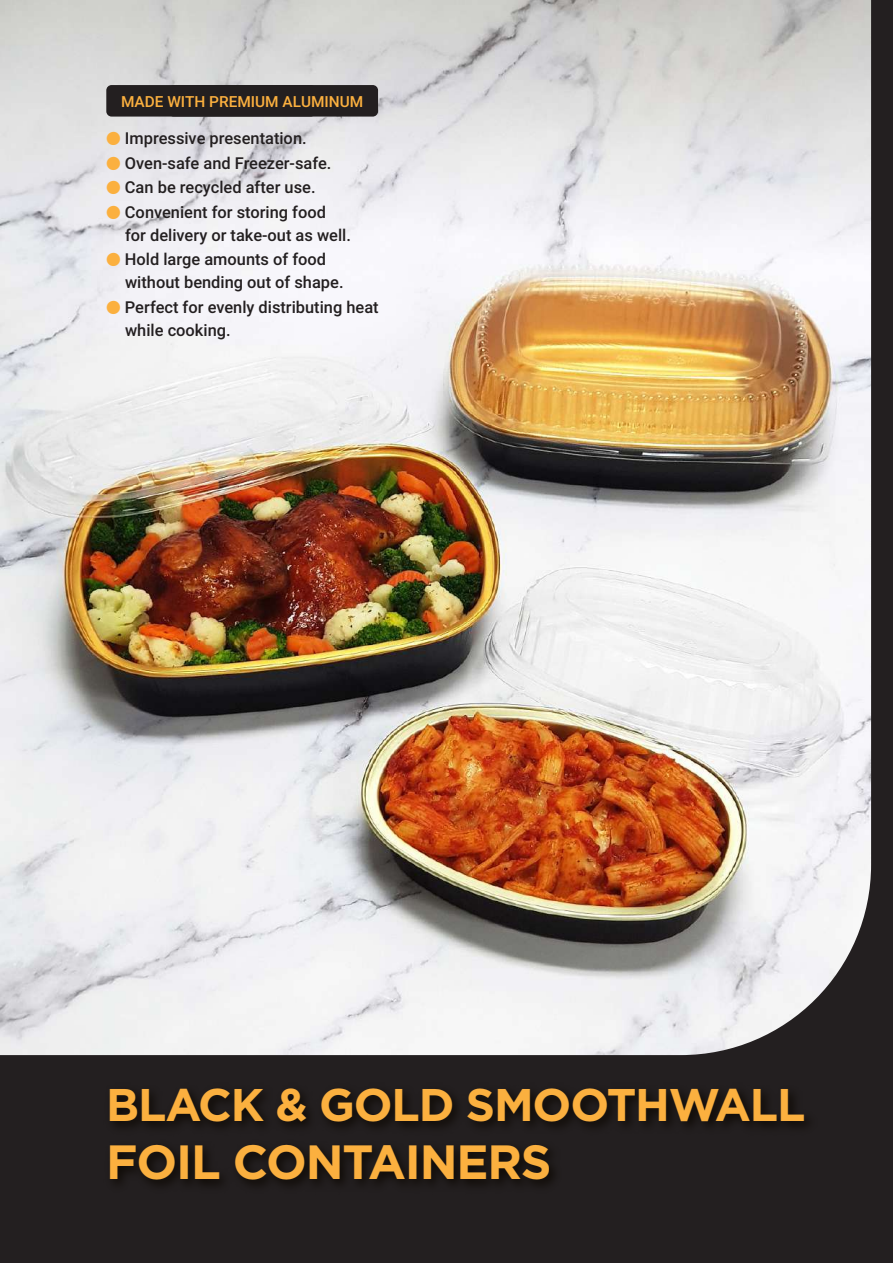
<style>
.page{position:relative;width:893px;height:1263px;background:#231f20}
.page>*{position:absolute;margin:0;border:0;box-sizing:border-box;transform-origin:0 0}
.t1{font:700 48px "Gotham";letter-spacing:-.025em;color:#fbb03f}
.t2{font:700 45.75px "Gotham";letter-spacing:-.025em;color:#fbb03f}
.t3{font:500 16.35px/23px "Roboto";color:#231f20}
.t4{font:500 15.3px "Roboto";color:#fbb03f}
.s1{font-family:"Adobe Ming Std";font-weight:300;font-size:14.7px;color:#fbb03f}
</style>
<div class="page">
<img style="left:0;top:0;width:871px;height:1055px">
<div style="left:106px;top:85px;width:210px;height:32px;background:#231f20;border-radius:5px"></div>
<div style="left:168px;top:85px;width:210px;height:32px;background:#231f20;border-radius:5px"></div>
<p class="t4" style="left:121px;top:91px;width:244px">MADE WITH PREMIUM ALUMINUM</p>
<p class="t3" style="left:106px;top:126px;width:202px"><span class="s1">●</span> Impressive presentation.</p>
<p class="t3" style="left:106px;top:151px;width:227px"><span class="s1">●</span> Oven-safe and Freezer-safe.</p>
<p class="t3" style="left:106px;top:175px;width:211px"><span class="s1">●</span> Can be recycled after use.</p>
<p class="t3" style="left:125px;top:200px;width:227px;text-indent:-19px"><span class="s1">●</span> Convenient for storing food for delivery or take-out as well.</p>
<p class="t3" style="left:125px;top:248px;width:220px;text-indent:-19px"><span class="s1">●</span> Hold large amounts of food without bending out of shape.</p>
<p class="t3" style="left:125px;top:295px;width:255px;text-indent:-19px"><span class="s1">●</span> Perfect for evenly distributing heat while cooking.</p>
<h2 class="t2" style="left:106px;top:1078px;width:701px">BLACK &amp; GOLD SMOOTHWALL</h2>
<h1 class="t1" style="left:106px;top:1134px;width:447px">FOIL CONTAINERS</h1>
</div>
